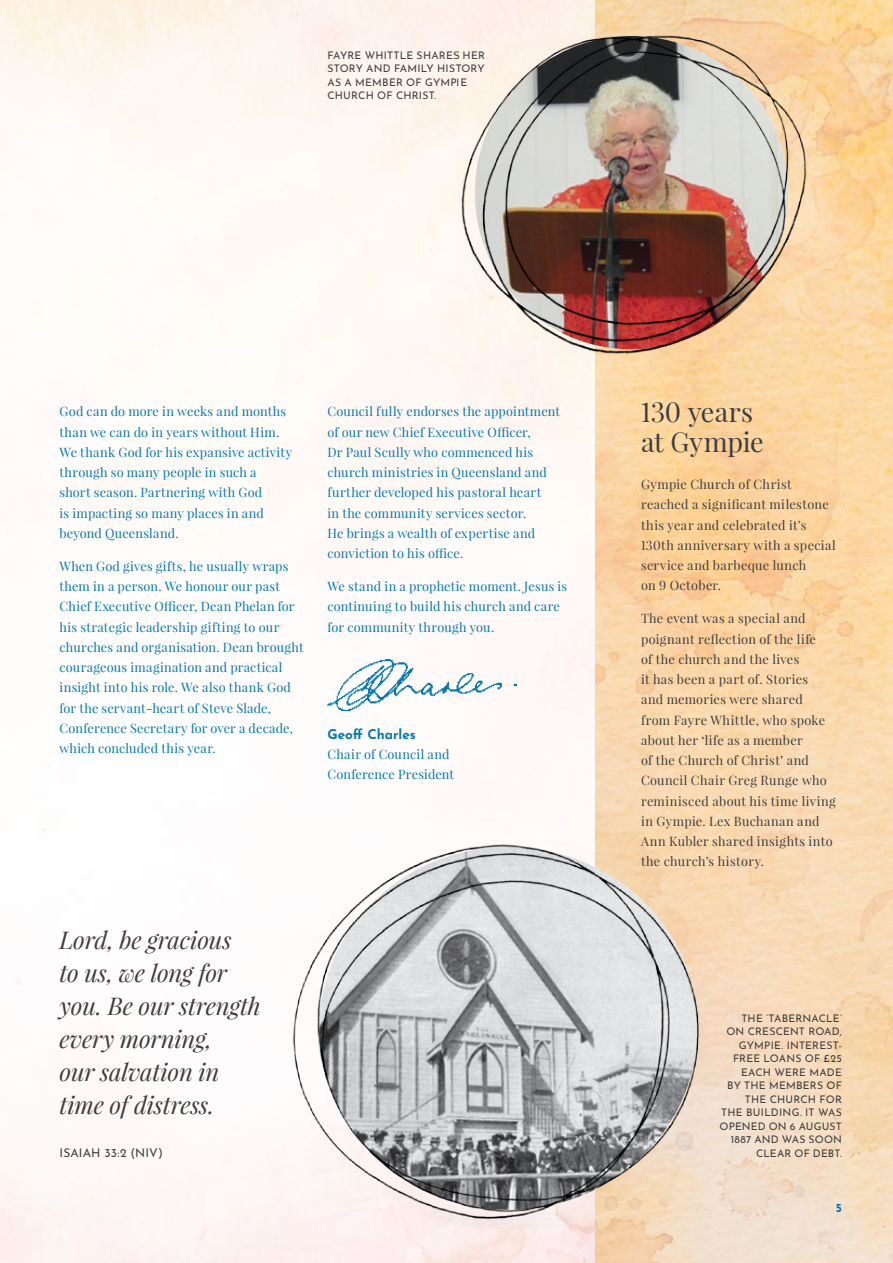
<style>
.page{position:relative;width:893px;height:1263px;background:#fff}
.page>*{position:absolute;margin:0;border:0;box-sizing:border-box;transform-origin:0 0}
.STORY_HEADER{font:27px/30px "Playfair Display";letter-spacing:-.005em;color:#3e3e3f}
.BIBLE_VERSE{font:italic 24px/33px "Playfair Display";letter-spacing:-.01em;color:#3e3e3f}
.BODY{font:700 13.5px "Josefin Sans";color:#0778aa}
.BODY-2{font:12.75px/20.2px "Playfair Display";letter-spacing:.015em;color:#0778aa}
.BODY-3{font:12.75px/20.2px "Playfair Display";letter-spacing:.025em;color:#3e3e3f}
.BIBLE_VERSE_REFERENC{font:12px "Josefin Sans";letter-spacing:.01em;color:#3e3e3f}
.t1{font:700 12px "Josefin Sans";color:#0778aa}
.t2{font:10.5px/13.5px "Josefin Sans";letter-spacing:.015em;color:#3e3e3f}
</style>
<div class="page">
<img style="left:0;top:0;width:595px;height:1263px">
<img style="left:595px;top:0;width:298px;height:1263px">
<img style="left:327px;top:659px;width:190px;height:51px">
<img style="left:458px;top:28px;width:354px;height:333px">
<img style="left:285px;top:841px;width:426px;height:390px">
<p class="t2" style="left:327px;top:47px;width:159px">FAYRE WHITTLE SHARES HER<br>STORY AND FAMILY HISTORY<br>AS A MEMBER OF GYMPIE<br>CHURCH OF CHRIST.</p>
<p class="BODY-2" style="left:60px;top:401px;width:234px">God can do more in weeks and months than we can do in years without Him.<br>We thank God for his expansive activity through so many people in such a<br>short season. Partnering with God<br>is impacting so many places in and beyond Queensland.</p>
<p class="BODY-2" style="left:60px;top:556px;width:246px">When God gives gifts, he usually wraps them in a person. We honour our past Chief Executive Officer, Dean Phelan for his strategic leadership gifting to our churches and organisation. Dean brought courageous imagination and practical insight into his role. We also thank God for the servant-heart of Steve Slade, Conference Secretary for over a decade, which concluded this year.</p>
<p class="BODY-2" style="left:327px;top:401px;width:234px">Council fully endorses the appointment of our new Chief Executive Officer,<br>Dr Paul Scully who commenced his church ministries in Queensland and further developed his pastoral heart<br>in the community services sector.<br>He brings a wealth of expertise and conviction to his office.</p>
<p class="BODY-2" style="left:327px;top:576px;width:241px">We stand in a prophetic moment. Jesus is continuing to build his church and care for community through you.</p>
<p class="BODY" style="left:327px;top:722px;width:90px">Geoff Charles</p>
<p class="BODY-2" style="left:327px;top:744px;width:128px">Chair of Council and<br>Conference President</p>
<p class="BIBLE_VERSE" style="left:60px;top:923px;width:203px">Lord, be gracious<br>to us, we long for you. Be our strength every morning,<br>our salvation in time of distress.</p>
<p class="BIBLE_VERSE_REFERENC" style="left:60px;top:1142px;width:105px">ISAIAH 33:2 (NIV)</p>
<p class="STORY_HEADER" style="left:641px;top:397px;width:124px">130 years at Gympie</p>
<p class="BODY-3" style="left:641px;top:474px;width:196px">Gympie Church of Christ reached a significant milestone this year and celebrated it’s<br>130th anniversary with a special service and barbeque lunch<br>on 9 October.</p>
<p class="BODY-3" style="left:641px;top:608px;width:196px">The event was a special and poignant reflection of the life<br>of the church and the lives<br>it has been a part of. Stories<br>and memories were shared<br>from Fayre Whittle, who spoke about her ‘life as a member<br>of the Church of Christ’ and<br>Council Chair Greg Runge who reminisced about his time living in Gympie. Lex Buchanan and<br>Ann Kubler shared insights into the church’s history.</p>
<p class="t2" style="left:719px;top:1010px;width:124px;text-align:right">THE ‘TABERNACLE’<br>ON CRESCENT ROAD,<br>GYMPIE. INTEREST-<br>FREE LOANS OF £25<br>EACH WERE MADE<br>BY THE MEMBERS OF<br>THE CHURCH FOR<br>THE BUILDING. IT WAS<br>OPENED ON 6 AUGUST<br>1887 AND WAS SOON<br>CLEAR OF DEBT.</p>
<p class="t1" style="left:836px;top:1197px;width:8px">5</p>
</div>
